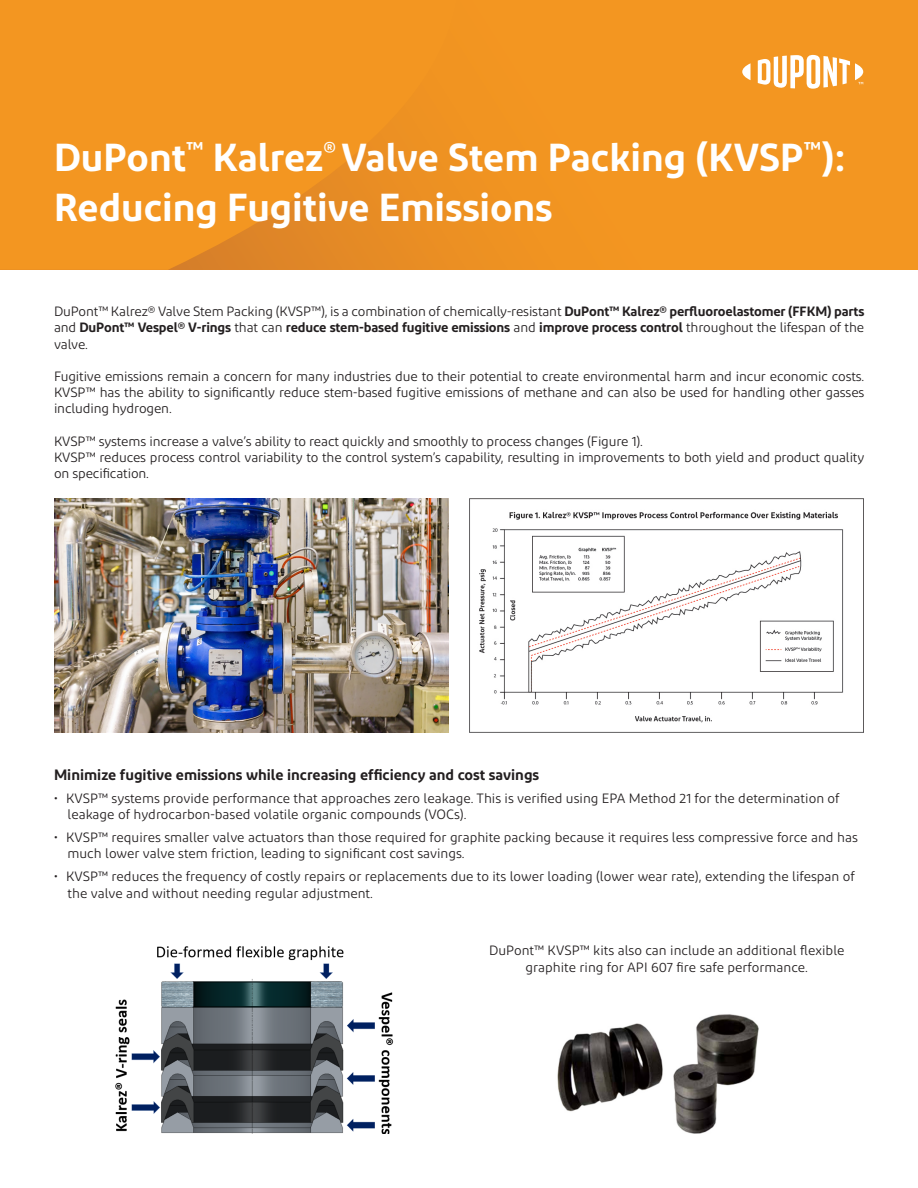
<style>
.page{position:relative;width:918px;height:1188px;background:#fff}
.page>*{position:absolute;margin:0;border:0;box-sizing:border-box;transform-origin:0 0}
.Main_headline{font:600 39px "Diodrum";color:#fff}
.Body_text_10_14_Gray{font:600 15px "Diodrum";color:#231f20}
.Body_text_14_18_Blac{font:13.5px/16.2px "Diodrum";letter-spacing:-.005em;color:#231f20}
.Body_text_10_14_Gray-2{font:13.5px/16.2px "Diodrum";color:#231f20;text-align:center}
.s1{font-weight:600}
</style>
<div class="page">
<div style="left:0;top:0;width:918px;height:270px;background:#f39621"></div>
<svg style="left:168px;top:157px;width:255px;height:113px;fill:#e98d24"></svg>
<svg style="left:742px;top:54px;width:122px;height:35px"></svg>
<img style="left:470px;top:498px;width:394px;height:235px">
<img style="left:54px;top:498px;width:394px;height:235px">
<img style="left:115px;top:946px;width:279px;height:188px">
<img style="left:557px;top:1014px;width:202px;height:120px">
<p class="Main_headline" style="left:54px;top:133px;width:793px">DuPont<sup>™</sup> Kalrez<sup>®</sup> Valve Stem Packing (KVSP<sup>™</sup>):</p>
<p class="Main_headline" style="left:54px;top:182px;width:500px">Reducing Fugitive Emissions</p>
<p class="Body_text_14_18_Blac" style="left:54px;top:303px;width:812px;text-align:justify">DuPont™ Kalrez® Valve Stem Packing (KVSP™), is a combination of chemically-resistant <span class="s1">DuPont™ Kalrez® perfluoroelastomer (FFKM) parts </span>and <span class="s1">DuPont™ Vespel® V-rings</span> that can <span class="s1">reduce stem-based fugitive emissions</span> and <span class="s1">improve process control</span> throughout the lifespan of the valve.</p>
<p class="Body_text_14_18_Blac" style="left:54px;top:368px;width:812px;text-align:justify">Fugitive emissions remain a concern for many industries due to their potential to create environmental harm and incur economic costs.<br>KVSP™ has the ability to significantly reduce stem-based fugitive emissions of methane and can also be used for handling other gasses including hydrogen.</p>
<p class="Body_text_14_18_Blac" style="left:54px;top:433px;width:591px">KVSP™ systems increase a valve’s ability to react quickly and smoothly to process changes (Figure 1).</p>
<p class="Body_text_14_18_Blac" style="left:54px;top:449px;width:812px">KVSP™ reduces process control variability to the control system’s capability, resulting in improvements to both yield and product quality on specification.</p>
<p class="Body_text_10_14_Gray" style="left:54px;top:765px;width:487px">Minimize fugitive emissions while increasing efficiency and cost savings</p>
<p class="Body_text_14_18_Blac" style="left:68px;top:790px;width:774px;text-indent:-14px">• KVSP™ systems provide performance that approaches zero leakage. This is verified using EPA Method 21 for the determination of leakage of hydrocarbon-based volatile organic compounds (VOCs).</p>
<p class="Body_text_14_18_Blac" style="left:68px;top:829px;width:792px;text-indent:-14px">• KVSP™ requires smaller valve actuators than those required for graphite packing because it requires less compressive force and has much lower valve stem friction, leading to significant cost savings.</p>
<p class="Body_text_14_18_Blac" style="left:68px;top:868px;width:789px;text-indent:-14px">• KVSP™ reduces the frequency of costly repairs or replacements due to its lower loading (lower wear rate), extending the lifespan of the valve and without needing regular adjustment.</p>
<p class="Body_text_10_14_Gray-2" style="left:489px;top:942px;width:357px">DuPont™ KVSP™ kits also can include an additional flexible graphite ring for API 607 fire safe performance.</p>
</div>
